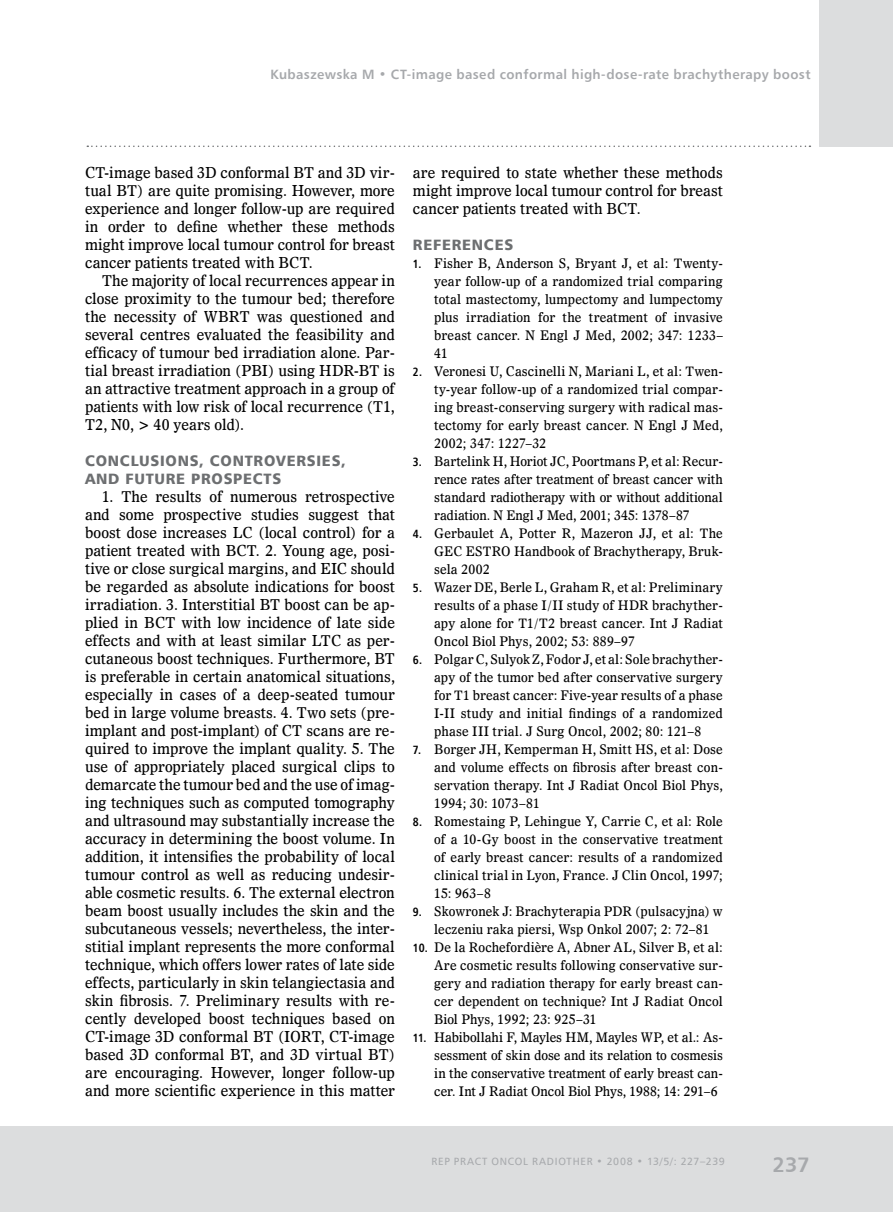
<style>
.page{position:relative;width:893px;height:1212px;background:#fff}
.page>*{position:absolute;margin:0;border:0;box-sizing:border-box;transform-origin:0 0}
.t1{font:700 21px "Humnst 777 EU";color:#a7a9ac}
.t2{font:15px/18px "Dutch 811 EU";color:#000;text-align:justify;scale:.93 1}
.t3{font:15px/18px "Humnst 777 Blk EU";letter-spacing:.05em;color:#6d6f71}
.t4{font:700 13.5px "Humnst 777 EU";letter-spacing:.025em;color:#a7a9ac}
.t5{font:13.05px/18px "Dutch 811 EU";letter-spacing:.005em;color:#000;text-align:justify;scale:.93 1}
.t6{font:10.5px "Humnst 777 EU";letter-spacing:.07em;color:#a7a9ac}
.s1{font-family:"Humnst 777 Cn EU";font-weight:700;font-size:12px}
</style>
<div class="page">
<div style="left:0;top:1126px;width:893px;height:86px;background:#dcddde"></div>
<svg style="left:87px;top:146px;width:723px;height:1px"></svg>
<div style="left:820px;top:0;width:73px;height:146px;background:#dcddde"></div>
<p class="t4" style="left:270px;top:65px;width:542px">Kubaszewska M • CT-image based conformal high-dose-rate brachytherapy boost</p>
<p class="t2" style="left:85px;top:164px;width:335px">CT-image based 3D conformal BT and 3D vir&shy;tual BT) are quite promising. However, more experience and longer follow-up are required in order to define whether these methods might improve local tumour control for breast cancer patients treated with BCT.</p>
<p class="t2" style="left:85px;top:272px;width:335px;text-indent:17px">The majority of local recurrences appear in close proximity to the tumour bed; therefore the necessity of WBRT was questioned and several centres evaluated the feasibility and efficacy of tumour bed irradiation alone. Par&shy;tial breast irradiation (PBI) using HDR-BT is an attractive treatment approach in a group of patients with low risk of local recurrence (T1, T2, N0, &gt; 40 years old).</p>
<p class="t3" style="left:85px;top:452px;width:262px">CONCLUSIONS, CONTROVERSIES,<br>AND FUTURE PROSPECTS</p>
<p class="t2" style="left:85px;top:488px;width:335px;text-indent:17px">1. The results of numerous retrospective and some prospective studies suggest that boost dose increases LC (local control) for a patient treated with BCT. 2. Young age, posi&shy;tive or close surgical margins, and EIC should be regarded as absolute indications for boost irradiation. 3. Interstitial BT boost can be ap&shy;plied in BCT with low incidence of late side effects and with at least similar LTC as per&shy;cutaneous boost techniques. Furthermore, BT is preferable in certain anatomical situations, especially in cases of a deep-seated tumour bed in large volume breasts. 4. Two sets (pre&shy;implant and post-implant) of CT scans are re&shy;quired to improve the implant quality. 5. The use of appropriately placed surgical clips to demarcate the tumour bed and the use of imag&shy;ing techniques such as computed tomography and ultrasound may substantially increase the accuracy in determining the boost volume. In addition, it intensifies the probability of local tumour control as well as reducing undesir&shy;able cosmetic results. 6. The external electron beam boost usually includes the skin and the subcutaneous vessels; nevertheless, the inter&shy;stitial implant represents the more conformal technique, which offers lower rates of late side effects, particularly in skin telangiectasia and skin fibrosis. 7. Preliminary results with re&shy;cently developed boost techniques based on CT-image 3D conformal BT (IORT, CT-image based 3D conformal BT, and 3D virtual BT) are encouraging. However, longer follow-up and more scientific experience in this matter</p>
<p class="t2" style="left:413px;top:164px;width:335px">are required to state whether these methods might improve local tumour control for breast cancer patients treated with BCT.</p>
<p class="t3" style="left:413px;top:236px;width:100px">REFERENCES</p>
<p class="t5" style="left:434px;top:255px;width:312px;text-indent:-21px"><span class="s1">1.</span> Fisher B, Anderson S, Bryant J, et al: Twenty&shy;year follow-up of a randomized trial comparing total mastectomy, lumpectomy and lumpectomy plus irradiation for the treatment of invasive breast cancer. N Engl J Med, 2002; 347: 1233– 41</p>
<p class="t5" style="left:434px;top:363px;width:312px;text-indent:-21px"><span class="s1">2.</span> Veronesi U, Cascinelli N, Mariani L, et al: Twen&shy;ty-year follow-up of a randomized trial compar&shy;ing breast-conserving surgery with radical mas&shy;tectomy for early breast cancer. N Engl J Med, 2002; 347: 1227–32</p>
<p class="t5" style="left:434px;top:453px;width:312px;text-indent:-21px"><span class="s1">3.</span> Bartelink H, Horiot JC, Poortmans P, et al: Recur&shy;rence rates after treatment of breast cancer with standard radiotherapy with or without additional radiation. N Engl J Med, 2001; 345: 1378–87</p>
<p class="t5" style="left:434px;top:525px;width:312px;text-indent:-21px"><span class="s1">4.</span> Gerbaulet A, Potter R, Mazeron JJ, et al: The GEC ESTRO Handbook of Brachytherapy, Bruk&shy;sela 2002</p>
<p class="t5" style="left:434px;top:579px;width:312px;text-indent:-21px"><span class="s1">5.</span> Wazer DE, Berle L, Graham R, et al: Preliminary results of a phase I/II study of HDR brachyther&shy;apy alone for T1/T2 breast cancer. Int J Radiat Oncol Biol Phys, 2002; 53: 889–97</p>
<p class="t5" style="left:434px;top:651px;width:312px;text-indent:-21px"><span class="s1">6.</span> Polgar C, Sulyok Z, Fodor J, et al: Sole brachyther&shy;apy of the tumor bed after conservative surgery for T1 breast cancer: Five-year results of a phase I-II study and initial findings of a randomized phase III trial. J Surg Oncol, 2002; 80: 121–8</p>
<p class="t5" style="left:434px;top:741px;width:312px;text-indent:-21px"><span class="s1">7.</span> Borger JH, Kemperman H, Smitt HS, et al: Dose and volume effects on fibrosis after breast con&shy;servation therapy. Int J Radiat Oncol Biol Phys, 1994; 30: 1073–81</p>
<p class="t5" style="left:434px;top:813px;width:312px;text-indent:-21px"><span class="s1">8.</span> Romestaing P, Lehingue Y, Carrie C, et al: Role of a 10-Gy boost in the conservative treatment of early breast cancer: results of a randomized clinical trial in Lyon, France. J Clin Oncol, 1997; 15: 963–8</p>
<p class="t5" style="left:434px;top:903px;width:312px;text-indent:-21px"><span class="s1">9.</span> Skowronek J: Brachyterapia PDR (pulsacyjna) w leczeniu raka piersi, Wsp Onkol 2007; 2: 72–81</p>
<p class="t5" style="left:434px;top:939px;width:312px;text-indent:-21px"><span class="s1">10.</span> De la Rochefordière A, Abner AL, Silver B, et al:<br>Are cosmetic results following conservative sur&shy;gery and radiation therapy for early breast can&shy;cer dependent on technique? Int J Radiat Oncol Biol Phys, 1992; 23: 925–31</p>
<p class="t5" style="left:434px;top:1029px;width:312px;text-indent:-21px"><span class="s1">11.</span> Habibollahi F, Mayles HM, Mayles WP, et al.: As&shy;sessment of skin dose and its relation to cosmesis in the conservative treatment of early breast can&shy;cer. Int J Radiat Oncol Biol Phys, 1988; 14: 291–6</p>
<p class="t6" style="left:431px;top:1154px;width:295px">REP PRACT ONCOL RADIOTHER • 2008 • 13/5/: 227–239</p>
<h1 class="t1" style="left:772px;top:1152px;width:39px">237</h1>
</div>
